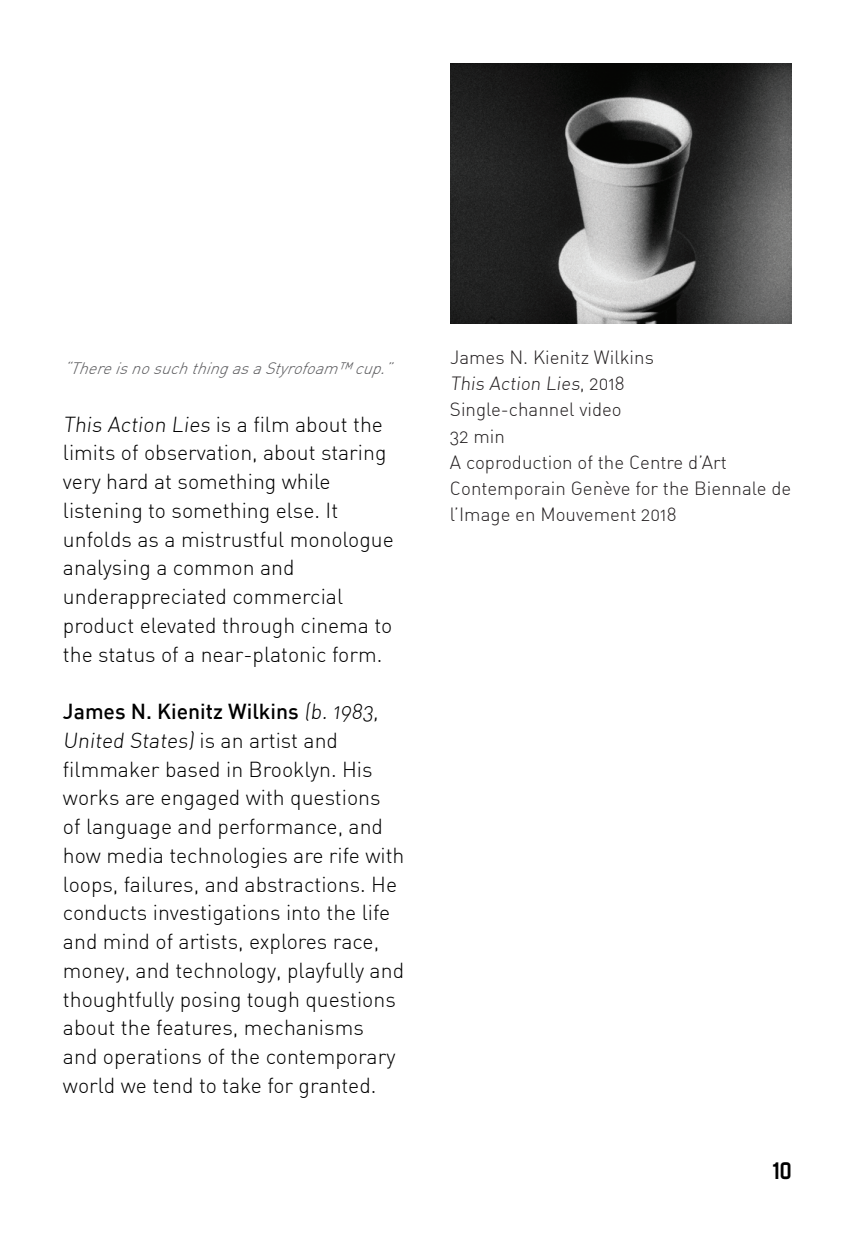
<style>
.page{position:relative;width:855px;height:1242px;background:#fff}
.page>*{position:absolute;margin:0;border:0;box-sizing:border-box;transform-origin:0 0}
.t1{font:23.75px "Plaak 5 Trial 45 Bold B";color:#000}
.t2{font:21.25px/28.8px "DIN Light Alternate";color:#000}
.t3{font:500 21.25px "DIN";color:#000}
.t4{font:18.75px/26.2px "DIN Light Alternate";color:#231f20}
.t5{font:italic 16.25px "DIN Light Alternate";color:#5a5a5d}
.s1{font-family:"DIN Light Alternate";font-weight:400}
</style>
<div class="page">
<img style="left:450px;top:63px;width:342px;height:261px">
<p class="t5" style="left:63px;top:358px;width:337px">“ThereisnosuchthingasaStyrofoam™cup.”</p>
<p class="t2" style="left:63px;top:409px;width:332px">This Action Lies is a film about the limits of observation, about staring very hard at something while listening to something else. It unfolds as a mistrustful monologue analysing a common and underappreciated commercial product elevated through cinema to the status of a near-platonic form.</p>
<p class="t3" style="left:63px;top:698px;width:320px">James N. Kienitz Wilkins <span class="s1">(b. 1983,</span></p>
<p class="t2" style="left:63px;top:726px;width:343px">United States) is an artist and filmmaker based in Brooklyn. His works are engaged with questions<br>of language and performance, and how media technologies are rife with loops, failures, and abstractions. He conducts investigations into the life and mind of artists, explores race, money, and technology, playfully and thoughtfully posing tough questions about the features, mechanisms<br>and operations of the contemporary world we tend to take for granted.</p>
<p class="t4" style="left:450px;top:344px;width:343px">James N. Kienitz Wilkins<br>This Action Lies, 2018<br>Single-channel video<br>32 min<br>A coproduction of the Centre d’Art<br>Contemporain Genève for the Biennale de l’Image en Mouvement 2018</p>
<p class="t1" style="left:773px;top:1158px;width:20px">10</p>
</div>
